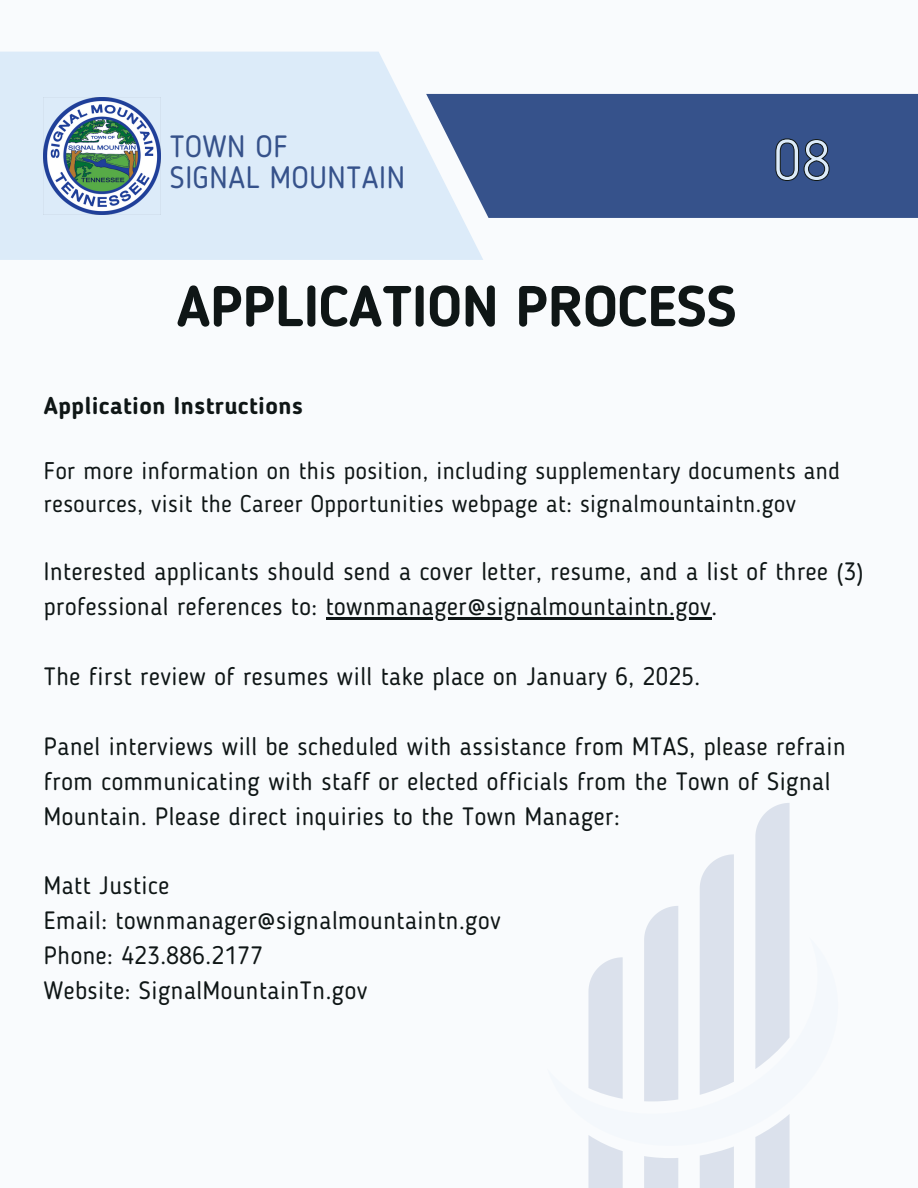
<style>
.page{position:relative;width:918px;height:1188px;background:#f9fbfd}
.page>*{position:absolute;margin:0;border:0;box-sizing:border-box;transform-origin:0 0}
.t1{font:700 57px "Blogger Sans";color:#0f1616}
.t2{font:56.55px "Blogger Sans";color:#dcebf9}
.t3{font:30.6px/31.5px "Blogger Sans";letter-spacing:.02em;color:#36528b}
.t4{font:24.9px/34.8px "Blogger Sans";letter-spacing:.02em;color:#0f1616}
.t5{font:24px/32.7px "Blogger Sans";letter-spacing:.02em;color:#0f1616}
.t6{font:700 24px "Blogger Sans";letter-spacing:.02em;color:#0f1616}
</style>
<div class="page">
<div style="left:483px;top:94px;width:435px;height:124px;background:#36528b"></div>
<svg style="left:0;top:52px;width:483px;height:208px;fill:#dcebf9"></svg>
<hr style="left:326px;top:618px;width:386px;height:2px;background:#0f1616">
<svg style="left:588px;top:1146px;width:35px;height:42px"></svg>
<svg style="left:644px;top:906px;width:34px;height:31px"></svg>
<svg style="left:644px;top:1156px;width:34px;height:32px"></svg>
<svg style="left:700px;top:854px;width:34px;height:83px"></svg>
<svg style="left:700px;top:1146px;width:34px;height:42px"></svg>
<svg style="left:755px;top:803px;width:35px;height:134px"></svg>
<svg style="left:755px;top:1146px;width:35px;height:42px"></svg>
<svg style="left:588px;top:937px;width:202px;height:209px"></svg>
<svg style="left:775px;top:139px;width:54px;height:42px"></svg>
<img style="left:44px;top:97px;width:117px;height:117px">
<p class="t3" style="left:170px;top:133px;width:237px">TOWN OF<br>SIGNAL MOUNTAIN</p>
<p class="t1" style="left:177px;top:283px;width:562px">APPLICATION PROCESS</p>
<p class="t6" style="left:44px;top:396px;width:261px">Application Instructions</p>
<h2 class="t2" style="left:773px;top:137px;width:59px">08</h2>
<p class="t5" style="left:44px;top:457px;width:798px">For more information on this position, including supplementary documents and resources, visit the Career Opportunities webpage at: signalmountaintn.gov</p>
<p class="t4" style="left:44px;top:557px;width:821px">Interested applicants should send a cover letter, resume, and a list of three (3) professional references to: townmanager@signalmountaintn.gov.</p>
<p class="t4" style="left:44px;top:661px;width:658px">The first review of resumes will take place on January 6, 2025.</p>
<p class="t4" style="left:44px;top:731px;width:803px">Panel interviews will be scheduled with assistance from MTAS, please refrain</p>
<p class="t4" style="left:44px;top:766px;width:788px">from communicating with staff or elected officials from the Town of Signal<br>Mountain. Please direct inquiries to the Town Manager:</p>
<p class="t4" style="left:44px;top:870px;width:127px">Matt Justice</p>
<p class="t4" style="left:44px;top:905px;width:458px">Email: townmanager@signalmountaintn.gov</p>
<p class="t4" style="left:44px;top:940px;width:221px">Phone: 423.886.2177</p>
<p class="t4" style="left:44px;top:975px;width:325px">Website: SignalMountainTn.gov</p>
</div>
